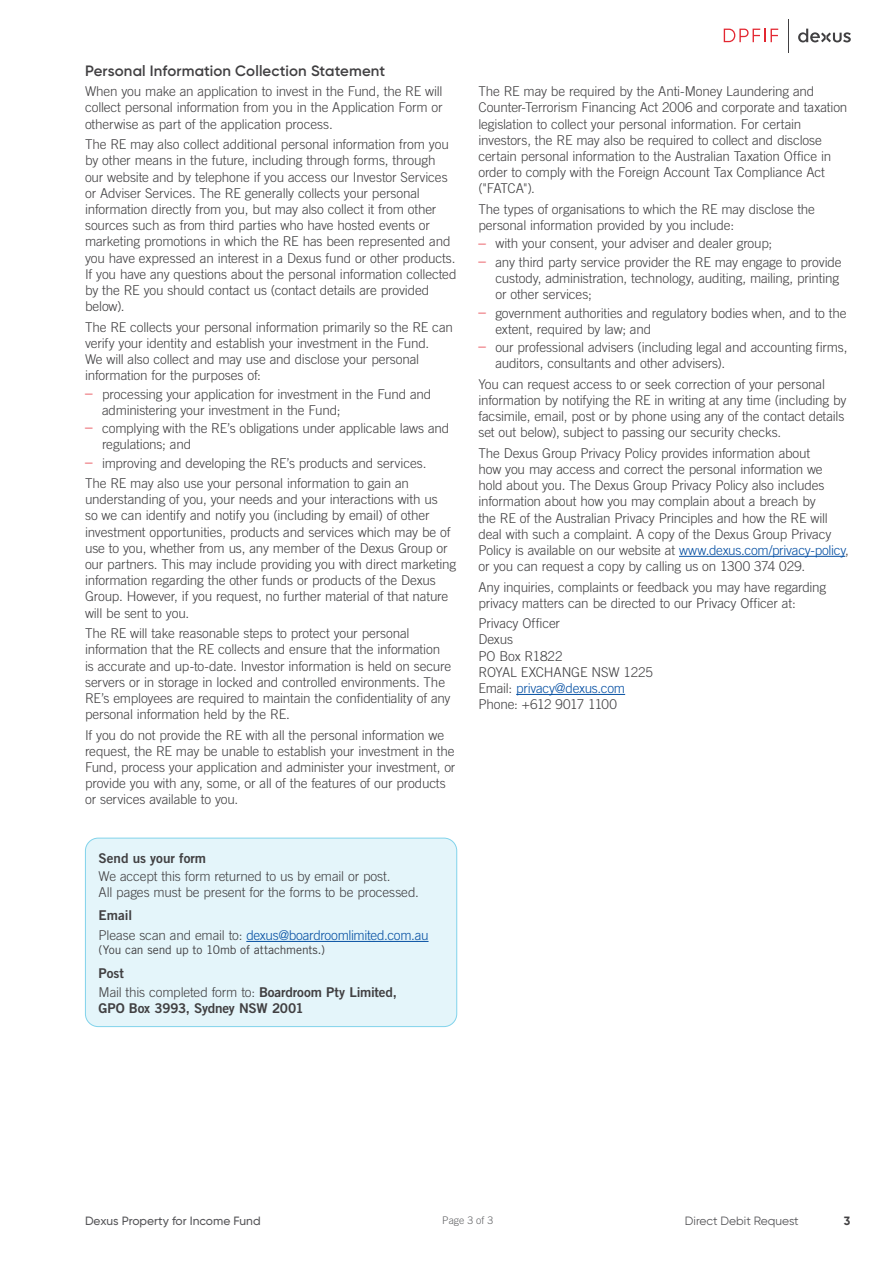
<style>
.page{position:relative;width:893px;height:1263px;background:#fff}
.page>*{position:absolute;margin:0;border:0;box-sizing:border-box;transform-origin:0 0}
.t1{font:600 15px "Gilroy";letter-spacing:.01em;color:#414042}
.t2{font:300 13.5px/16.2px "Trade Gothic LT Std";letter-spacing:-.01em;color:#414042}
.t3{font:300 13.5px "Trade Gothic LT Std";letter-spacing:-.02em;color:#034ea2}
.t4{font:13.5px "Trade Gothic LT Std Bd 2";letter-spacing:-.02em;color:#414042}
.t5{font:13.5px "Trade Gothic LT Std Bd 2";color:#414042}
.t6{font:12px "Trade Gothic LT Std";letter-spacing:-.01em;color:#414042}
.t7{font:500 12px "Gilroy";color:#565659}
.t8{font:12px "Gilroy";color:#565659}
.t9{font:700 12px "Gilroy";color:#414042}
.t10{font:300 10.5px "Trade Gothic LT Std";letter-spacing:-.005em;color:#636466}
.s1{font-size:15px;color:#e32731}
.s2{color:#414042}
.s3{font-family:"Trade Gothic LT Std Bd 2";font-weight:400}
.s4{color:#034ea2}
</style>
<div class="page">
<hr style="left:679px;top:556px;width:166px;height:1px;background:#034ea2">
<hr style="left:516px;top:694px;width:109px;height:1px;background:#034ea2">
<div style="left:85px;top:838px;width:372px;height:188px;background:#e4f5fa;border-radius:13px"></div>
<hr style="left:246px;top:941px;width:183px;height:1px;background:#034ea2">
<div style="left:85px;top:838px;width:372px;height:189px;border:1px solid #81d3eb;border-radius:13px"></div>
<hr style="left:788px;top:19px;width:1px;height:33px;background:#414042">
<svg style="left:798px;top:29px;width:53px;height:13px"></svg>
<svg style="left:724px;top:29px;width:54px;height:13px"></svg>
<p class="t1" style="left:85px;top:61px;width:302px">Personal Information Collection Statement</p>
<p class="t2" style="left:85px;top:83px;width:359px;text-align:justify">When you make an application to invest in the Fund, the RE will collect personal information from you in the Application Form or otherwise as part of the application process.</p>
<p class="t2" style="left:85px;top:136px;width:373px">The RE may also collect additional personal information from you by other means in the future, including through forms, through our website and by telephone if you access our Investor Services or Adviser Services. The RE generally collects your personal information directly from you, but may also collect it from other sources such as from third parties who have hosted events or marketing promotions in which the RE has been represented and you have expressed an interest in a Dexus fund or other products.<br>If you have any questions about the personal information collected by the RE you should contact us (contact details are provided below).</p>
<p class="t2" style="left:85px;top:318px;width:370px">The RE collects your personal information primarily so the RE can verify your identity and establish your investment in the Fund.<br>We will also collect and may use and disclose your personal information for the purposes of:</p>
<p class="t2" style="left:102px;top:385px;width:331px;text-indent:-17px"><span class="s1">–</span> processing your application for investment in the Fund and administering your investment in the Fund;</p>
<p class="t2" style="left:102px;top:420px;width:349px;text-indent:-17px"><span class="s1">–</span> complying with the RE’s obligations under applicable laws and regulations; and</p>
<p class="t2" style="left:85px;top:452px;width:343px;line-height:20.4px"><span class="s1">–</span> improving and developing the RE’s products and services.<br>The RE may also use your personal information to gain an</p>
<p class="t2" style="left:85px;top:491px;width:373px">understanding of you, your needs and your interactions with us<br>so we can identify and notify you (including by email) of other investment opportunities, products and services which may be of use to you, whether from us, any member of the Dexus Group or our partners. This may include providing you with direct marketing information regarding the other funds or products of the Dexus Group. However, if you request, no further material of that nature will be sent to you.</p>
<p class="t2" style="left:85px;top:625px;width:368px">The RE will take reasonable steps to protect your personal information that the RE collects and ensure that the information is accurate and up-to-date. Investor information is held on secure servers or in storage in locked and controlled environments. The RE’s employees are required to maintain the confidentiality of any personal information held by the RE.</p>
<p class="t2" style="left:85px;top:726px;width:372px">If you do not provide the RE with all the personal information we request, the RE may be unable to establish your investment in the Fund, process your application and administer your investment, or provide you with any, some, or all of the features of our products or services available to you.</p>
<p class="t5" style="left:99px;top:849px;width:109px">Send us your form</p>
<p class="t2" style="left:99px;top:868px;width:322px">We accept this form returned to us by email or post.<br>All pages must be present for the forms to be processed.</p>
<p class="t5" style="left:99px;top:906px;width:35px">Email</p>
<p class="t3" style="left:99px;top:927px;width:331px"><span class="s2">Please scan and email to:</span> dexus@boardroomlimited.com.au</p>
<p class="t6" style="left:99px;top:942px;width:228px">(You can send up to 10mb of attachments.)</p>
<p class="t5" style="left:99px;top:965px;width:27px">Post</p>
<p class="t2" style="left:99px;top:983px;width:300px">Mail this completed form to: <span class="s3">Boardroom Pty Limited,</span></p>
<p class="t4" style="left:99px;top:999px;width:207px">GPO Box 3993, Sydney NSW 2001</p>
<p class="t2" style="left:478px;top:83px;width:371px">The RE may be required by the Anti-Money Laundering and Counter-Terrorism Financing Act 2006 and corporate and taxation legislation to collect your personal information. For certain investors, the RE may also be required to collect and disclose certain personal information to the Australian Taxation Office in order to comply with the Foreign Account Tax Compliance Act ("FATCA").</p>
<p class="t2" style="left:478px;top:201px;width:338px">The types of organisations to which the RE may disclose the personal information provided by you include:</p>
<p class="t2" style="left:478px;top:235px;width:295px"><span class="s1">–</span> with your consent, your adviser and dealer group;</p>
<p class="t2" style="left:495px;top:254px;width:348px;text-indent:-17px"><span class="s1">–</span> any third party service provider the RE may engage to provide custody, administration, technology, auditing, mailing, printing or other services;</p>
<p class="t2" style="left:495px;top:304px;width:353px;text-indent:-17px"><span class="s1">–</span> government authorities and regulatory bodies when, and to the extent, required by law; and</p>
<p class="t2" style="left:495px;top:339px;width:353px;text-indent:-17px"><span class="s1">–</span> our professional advisers (including legal and accounting firms, auditors, consultants and other advisers).</p>
<p class="t2" style="left:478px;top:376px;width:370px">You can request access to or seek correction of your personal information by notifying the RE in writing at any time (including by facsimile, email, post or by phone using any of the contact details set out below), subject to passing our security checks.</p>
<p class="t2" style="left:478px;top:445px;width:372px">The Dexus Group Privacy Policy provides information about<br>how you may access and correct the personal information we hold about you. The Dexus Group Privacy Policy also includes information about how you may complain about a breach by<br>the RE of the Australian Privacy Principles and how the RE will deal with such a complaint. A copy of the Dexus Group Privacy Policy is available on our website at <span class="s4">www.dexus.com/privacy-policy</span>, or you can request a copy by calling us on 1300 374 029.</p>
<p class="t2" style="left:478px;top:578px;width:349px">Any inquiries, complaints or feedback you may have regarding privacy matters can be directed to our Privacy Officer at:</p>
<p class="t2" style="left:478px;top:615px;width:176px">Privacy Officer<br>Dexus<br>PO Box R1822<br>ROYAL EXCHANGE NSW 1225<br>Email: <span class="s4">privacy@dexus.com<br></span>Phone: +612 9017 1100</p>
<p class="t7" style="left:85px;top:1214px;width:177px">Dexus Property for Income Fund</p>
<p class="t8" style="left:685px;top:1214px;width:115px">Direct Debit Request</p>
<p class="t9" style="left:844px;top:1213px;width:8px">3</p>
<p class="t10" style="left:442px;top:1214px;width:52px">Page 3 of 3</p>
</div>
